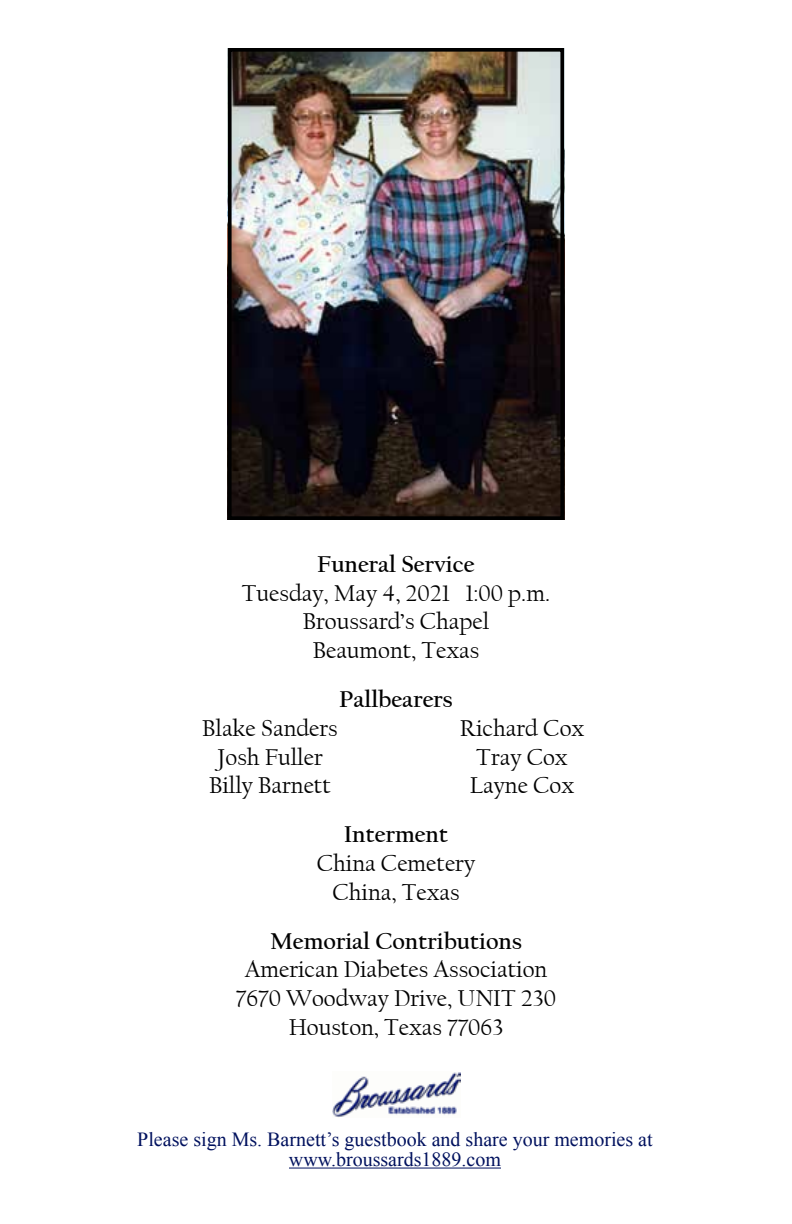
<style>
.page{position:relative;width:792px;height:1224px;background:#fff}
.page>*{position:absolute;margin:0;border:0;box-sizing:border-box;transform-origin:0 0}
.t1{font:24px/28.8px "Californian FB";color:#000;text-align:center}
.t2{font:700 24px "Californian FB";color:#000}
.t3{font:20px/20px "Times New Roman";color:#00115e;text-align:center}
</style>
<div class="page">
<img style="left:333px;top:1072px;width:127px;height:46px">
<hr style="left:289px;top:1168px;width:212px;height:1px;background:#00115e">
<img style="left:233px;top:53px;width:326px;height:462px">
<div style="left:228px;top:48px;width:336px;height:472px;border:4px solid #000"></div>
<p class="t2" style="left:317px;top:550px;width:159px">Funeral Service</p>
<p class="t1" style="left:242px;top:579px;width:310px">Tuesday, May 4, 2021 1:00 p.m.<br>Broussard’s Chapel<br>Beaumont, Texas</p>
<p class="t2" style="left:339px;top:686px;width:115px">Pallbearers</p>
<p class="t1" style="left:202px;top:714px;width:137px">Blake Sanders<br>Josh Fuller<br>Billy Barnett</p>
<p class="t1" style="left:460px;top:714px;width:126px">Richard Cox<br>Tray Cox<br>Layne Cox</p>
<p class="t2" style="left:344px;top:821px;width:106px">Interment</p>
<p class="t1" style="left:317px;top:849px;width:160px">China Cemetery<br>China, Texas</p>
<p class="t2" style="left:270px;top:927px;width:253px">Memorial Contributions</p>
<p class="t1" style="left:236px;top:956px;width:322px">American Diabetes Association<br>7670 Woodway Drive, UNIT 230<br>Houston, Texas 77063</p>
<p class="t3" style="left:137px;top:1129px;width:517px">Please sign Ms. Barnett’s guestbook and share your memories at www.broussards1889.com</p>
</div>
